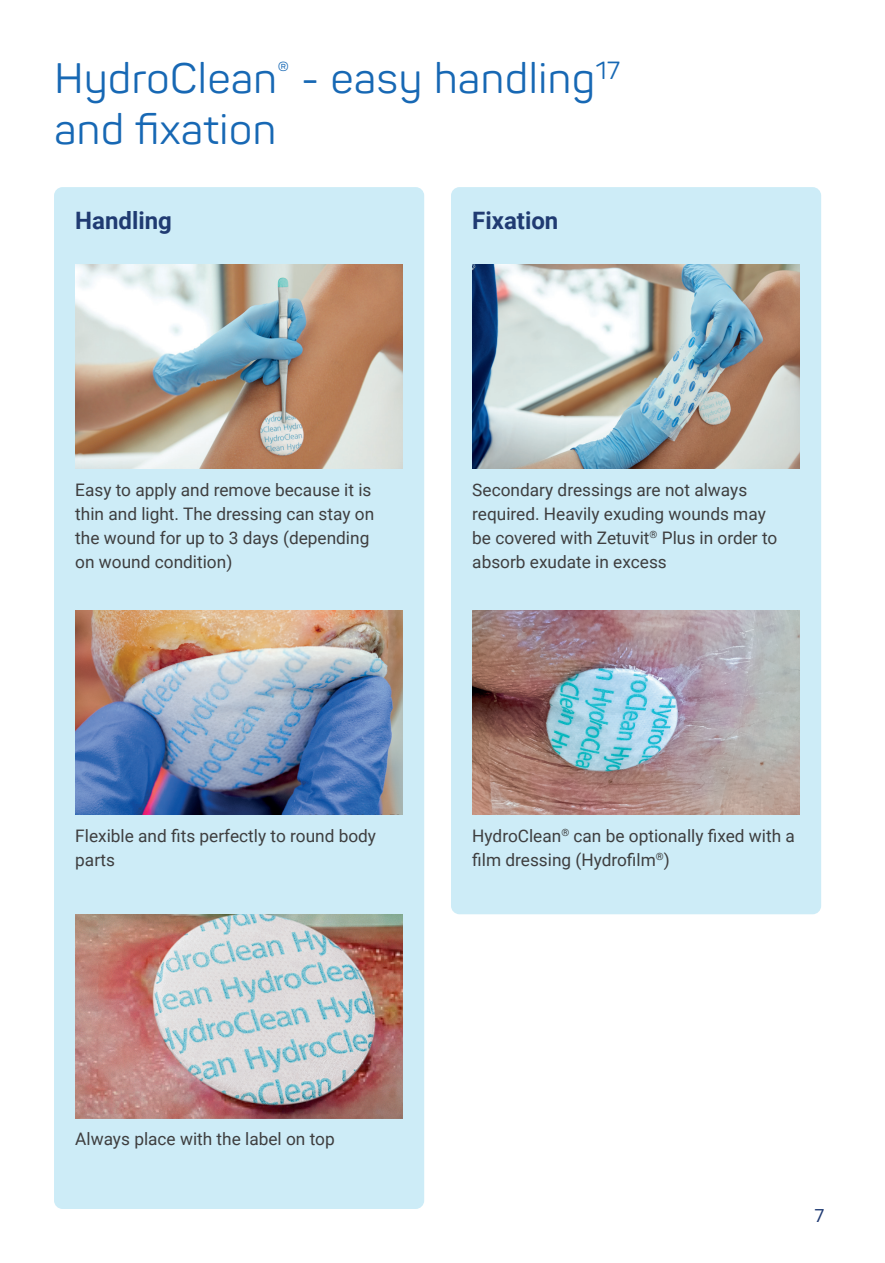
<style>
.page{position:relative;width:885px;height:1263px;background:#fff}
.page>*{position:absolute;margin:0;border:0;box-sizing:border-box;transform-origin:0 0}
.t1{font:42px/51px "Panton";color:#1768b4}
.t2{font:700 24px "Roboto";color:#203b72}
.t3{font:18px "Roboto";color:#203b73}
.t4{font:17.25px/24px "Roboto";color:#3e3e3f}
</style>
<div class="page">
<div style="left:54px;top:187px;width:370px;height:1022px;background:#cdecf7;border-radius:9px"></div>
<div style="left:451px;top:187px;width:370px;height:727px;background:#cdecf7;border-radius:9px"></div>
<img style="left:75px;top:914px;width:328px;height:204px">
<img style="left:75px;top:611px;width:328px;height:204px">
<img style="left:472px;top:611px;width:327px;height:204px">
<img style="left:75px;top:264px;width:328px;height:205px">
<img style="left:472px;top:264px;width:327px;height:205px">
<h1 class="t1" style="left:54px;top:57px;width:567px">HydroClean<sup>®</sup> - easy handling<sup>17 </sup>and fixation</h1>
<h2 class="t2" style="left:75px;top:206px;width:98px">Handling</h2>
<h2 class="t2" style="left:472px;top:206px;width:88px">Fixation</h2>
<p class="t4" style="left:75px;top:478px;width:300px">Easy to apply and remove because it is thin and light. The dressing can stay on the wound for up to 3 days (depending on wound condition)</p>
<p class="t4" style="left:472px;top:478px;width:306px">Secondary dressings are not always required. Heavily exuding wounds may be covered with Zetuvit<sup>®</sup> Plus in order to absorb exudate in excess</p>
<p class="t4" style="left:75px;top:824px;width:302px">Flexible and fits perfectly to round body parts</p>
<p class="t4" style="left:472px;top:824px;width:324px">HydroClean<sup>®</sup> can be optionally fixed with a film dressing (Hydrofilm<sup>®</sup>)</p>
<p class="t4" style="left:75px;top:1127px;width:261px">Always place with the label on top</p>
<p class="t3" style="left:814px;top:1205px;width:12px">7</p>
</div>
